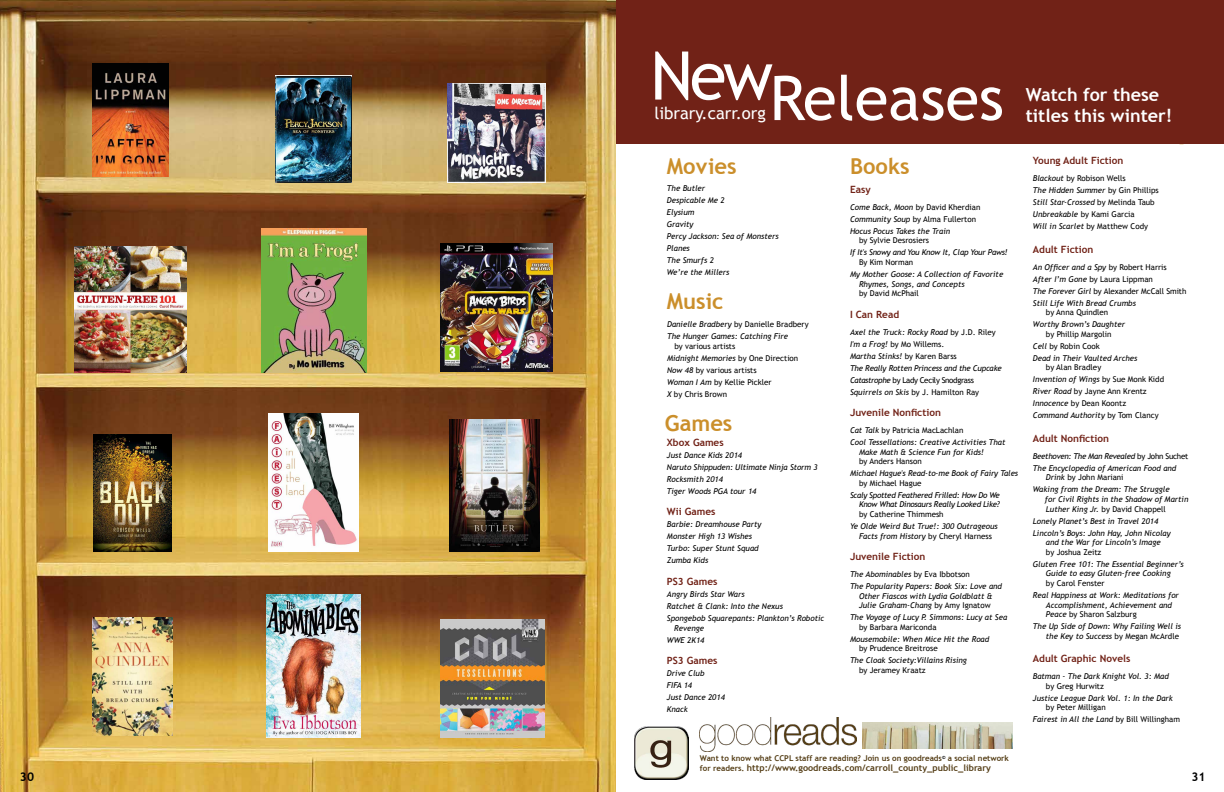
<style>
.page{position:relative;width:1224px;height:792px;background:#fff}
.page>*{position:absolute;margin:0;border:0;box-sizing:border-box;transform-origin:0 0}
.t1{font:67.1px "Trebuchet MS";color:#fff}
.t2{font:61.5px "Trebuchet MS";color:#fff}
.t3{font:700 22px "Trebuchet MS";color:#cb8f2b}
.t4{font:700 18px/21.6px "Trebuchet MS";color:#fff}
.t5{font:16.8px "Trebuchet MS";color:#fff}
.t6{font:700 12px "Trebuchet MS";color:#000}
.t7{font:700 10px "Trebuchet MS";color:#712217}
.t8{font:700 9px "Trebuchet MS";color:#543d15}
.t9{font:italic 8px/12px "Trebuchet MS";color:#000}
.t10{font:8px/12px "Trebuchet MS";color:#000}
.t11{font:italic 8px/9.6px "Trebuchet MS";letter-spacing:-.03em;color:#000;text-align:right}
.t12{font:700 8px "Trebuchet MS";color:#543d15}
.t13{font:italic 8px "Trebuchet MS";letter-spacing:-.02em;color:#000}
.s1{font-style:normal}
.s2{font-style:italic}
.s3{font-size:8px}
</style>
<div class="page">
<div style="left:583px;top:0;width:641px;height:144px;background:#712217"></div>
<img style="left:700px;top:718px;width:156px;height:33px">
<img style="left:863px;top:723px;width:150px;height:26px">
<img style="left:635px;top:726px;width:53px;height:54px">
<img style="left:0;top:0;width:616px;height:792px">
<img style="left:93px;top:63px;width:75px;height:114px">
<img style="left:93px;top:618px;width:79px;height:118px">
<img style="left:75px;top:247px;width:112px;height:126px">
<img style="left:269px;top:413px;width:89px;height:139px">
<img style="left:261px;top:229px;width:105px;height:144px">
<img style="left:441px;top:620px;width:103px;height:118px">
<img style="left:441px;top:243px;width:112px;height:129px">
<img style="left:93px;top:434px;width:78px;height:118px">
<img style="left:276px;top:75px;width:75px;height:107px">
<img style="left:447px;top:84px;width:99px;height:98px">
<img style="left:267px;top:594px;width:93px;height:144px">
<img style="left:450px;top:419px;width:89px;height:133px">
<h1 class="t1" style="left:650px;top:36px;width:124px">New</h1>
<h3 class="t5" style="left:654px;top:103px;width:113px">library.carr.org</h3>
<h2 class="t2" style="left:770px;top:62px;width:236px">Releases</h2>
<h3 class="t4" style="left:1026px;top:84px;width:148px">Watch for these titles this winter!</h3>
<h3 class="t3" style="left:667px;top:152px;width:71px">Movies</h3>
<h3 class="t3" style="left:850px;top:152px;width:61px">Books</h3>
<p class="t9" style="left:667px;top:182px;width:113px">The Butler<br>Despicable Me 2<br>Elysium<br>Gravity<br>Percy Jackson: Sea of Monsters<br>Planes<br>The Smurfs 2<br>We’re the Millers</p>
<p class="t7" style="left:850px;top:183px;width:22px">Easy</p>
<p class="t9" style="left:850px;top:201px;width:132px">Come Back, Moon <span class="s1">by David Kherdian<br></span>Community Soup <span class="s1">by Alma Fullerton<br></span>Hocus Pocus Takes the Train</p>
<p class="t10" style="left:859px;top:235px;width:72px">by Sylvie Desrosiers</p>
<p class="t13" style="left:850px;top:248px;width:159px">If It's Snowy and You Know It, Clap Your Paws!</p>
<p class="t10" style="left:859px;top:256px;width:56px">By Kim Norman</p>
<p class="t9" style="left:859px;top:269px;width:146px;line-height:9.6px;text-indent:-9px">My Mother Goose: A Collection of Favorite<br>Rhymes, Songs, and Concepts</p>
<p class="t10" style="left:859px;top:287px;width:61px">by David McPhail</p>
<p class="t7" style="left:850px;top:308px;width:51px">I Can Read</p>
<p class="t9" style="left:850px;top:326px;width:153px">Axel the Truck: Rocky Road <span class="s1">by J.D. Riley </span>I'm a Frog! <span class="s1">by Mo Willems.<br></span>Martha Stinks! <span class="s1">by Karen Barss<br></span>The Really Rotten Princess and the Cupcake Catastrophe <span class="s1">by Lady Cecily Snodgrass </span>Squirrels on Skis <span class="s1">by J. Hamilton Ray</span></p>
<p class="t7" style="left:850px;top:406px;width:92px">Juvenile Nonfiction</p>
<p class="t9" style="left:850px;top:424px;width:157px">Cat Talk <span class="s1">by Patricia MacLachlan<br></span>Cool Tessellations: Creative Activities That</p>
<p class="t9" style="left:859px;top:446px;width:126px">Make Math &amp; Science Fun for Kids!</p>
<p class="t10" style="left:859px;top:455px;width:64px">by Anders Hanson</p>
<p class="t9" style="left:850px;top:467px;width:170px">Michael Hague's Read-to-me Book of Fairy Tales</p>
<p class="t10" style="left:859px;top:477px;width:64px">by Michael Hague</p>
<p class="t11" style="left:850px;top:490px;width:151px">Scaly Spotted Feathered Frilled: How Do We<br>Know What Dinosaurs Really Looked Like?</p>
<p class="t10" style="left:859px;top:508px;width:86px">by Catherine Thimmesh</p>
<p class="t9" style="left:850px;top:521px;width:149px;line-height:9.6px;text-align:center">Ye Olde Weird But True!: 300 Outrageous<br>Facts from History <span class="s1">by Cheryl Harness</span></p>
<p class="t7" style="left:850px;top:550px;width:77px">Juvenile Fiction</p>
<p class="t9" style="left:850px;top:568px;width:154px">The Abominables <span class="s1">by Eva Ibbotson<br></span>The Popularity Papers: Book Six: Love and</p>
<p class="t9" style="left:859px;top:591px;width:135px;line-height:9.6px">Other Fiascos with Lydia Goldblatt &amp;<br>Julie Graham-Chang <span class="s1">by Amy Ignatow</span></p>
<p class="t9" style="left:850px;top:611px;width:159px">The Voyage of Lucy P. Simmons: Lucy at Sea</p>
<p class="t10" style="left:859px;top:621px;width:79px">by Barbara Mariconda</p>
<p class="t9" style="left:850px;top:633px;width:141px">Mousemobile: When Mice Hit the Road</p>
<p class="t10" style="left:859px;top:643px;width:80px">by Prudence Breitrose</p>
<p class="t9" style="left:850px;top:655px;width:118px">The Cloak Society:Villains Rising</p>
<p class="t10" style="left:859px;top:664px;width:68px">by Jeramey Kraatz</p>
<h3 class="t3" style="left:667px;top:288px;width:58px">Music</h3>
<p class="t9" style="left:667px;top:318px;width:143px">Danielle Bradbery <span class="s1">by Danielle Bradbery<br></span>The Hunger Games: Catching Fire</p>
<p class="t10" style="left:667px;top:340px;width:133px;text-indent:7px">by various artists<br><span class="s2">Midnight Memories</span> by One Direction<br><span class="s2">Now 48</span> by various artists<br><span class="s2">Woman I Am</span> by Kellie Pickler<br><span class="s2">X</span> by Chris Brown</p>
<h3 class="t3" style="left:665px;top:409px;width:69px">Games</h3>
<p class="t7" style="left:667px;top:436px;width:58px">Xbox Games</p>
<p class="t9" style="left:667px;top:449px;width:152px">Just Dance Kids 2014<br>Naruto Shippuden: Ultimate Ninja Storm 3<br>Rocksmith 2014<br>Tiger Woods PGA tour 14</p>
<p class="t7" style="left:667px;top:506px;width:50px">Wii Games</p>
<p class="t9" style="left:667px;top:519px;width:96px">Barbie: Dreamhouse Party<br>Monster High 13 Wishes<br>Turbo: Super Stunt Squad<br>Zumba Kids</p>
<p class="t7" style="left:667px;top:575px;width:52px">PS3 Games</p>
<p class="t9" style="left:667px;top:588px;width:159px">Angry Birds Star Wars<br>Ratchet &amp; Clank: Into the Nexus<br>Spongebob Squarepants: Plankton’s Robotic</p>
<p class="t9" style="left:667px;top:622px;width:39px;text-align:right">Revenge<br>WWE 2K14</p>
<p class="t7" style="left:667px;top:654px;width:52px">PS3 Games</p>
<p class="t9" style="left:667px;top:667px;width:59px">Drive Club<br>FIFA 14<br>Just Dance 2014<br>Knack</p>
<p class="t7" style="left:1033px;top:155px;width:92px">Young Adult Fiction</p>
<p class="t10" style="left:1033px;top:172px;width:127px"><span class="s2">Blackout</span> by Robison Wells<br><span class="s2">The Hidden Summer</span> by Gin Phillips<br><span class="s2">Still Star-Crossed</span> by Melinda Taub<br><span class="s2">Unbreakable</span> by Kami Garcia<br><span class="s2">Will in Scarlet</span> by Matthew Cody</p>
<p class="t7" style="left:1033px;top:243px;width:62px">Adult Fiction</p>
<p class="t9" style="left:1033px;top:261px;width:155px">An Officer and a Spy <span class="s1">by Robert Harris </span>After I’m Gone <span class="s1">by Laura Lippman<br></span>The Forever Girl <span class="s1">by Alexander McCall Smith </span>Still Life With Bread Crumbs</p>
<p class="t10" style="left:1046px;top:306px;width:64px">by Anna Quindlen</p>
<p class="t9" style="left:1033px;top:318px;width:94px">Worthy Brown’s Daughter</p>
<p class="t10" style="left:1033px;top:328px;width:106px;text-indent:13px">by Phillip Margolin<br><span class="s2">Cell</span> by Robin Cook<br><span class="s2">Dead in Their Vaulted Arches</span></p>
<p class="t10" style="left:1033px;top:362px;width:133px;text-indent:13px">by Alan Bradley<br><span class="s2">Invention of Wings</span> by Sue Monk Kidd<br><span class="s2">River Road</span> by Jayne Ann Krentz<br><span class="s2">Innocence</span> by Dean Koontz<br><span class="s2">Command Authority</span> by Tom Clancy</p>
<p class="t7" style="left:1033px;top:432px;width:78px">Adult Nonfiction</p>
<p class="t9" style="left:1033px;top:450px;width:157px">Beethoven: The Man Revealed <span class="s1">by John Suchet<br></span>The Encyclopedia of American Food and</p>
<p class="t9" style="left:1033px;top:472px;width:138px;text-indent:13px">Drink <span class="s1">by John Mariani<br></span>Waking from the Dream: The Struggle</p>
<p class="t9" style="left:1045px;top:494px;width:145px;line-height:9.6px">for Civil Rights in the Shadow of Martin<br>Luther King Jr. <span class="s1">by David Chappell</span></p>
<p class="t9" style="left:1033px;top:515px;width:139px">Lonely Planet’s Best in Travel 2014<br>Lincoln’s Boys: John Hay, John Nicolay</p>
<p class="t9" style="left:1046px;top:536px;width:116px">and the War for Lincoln’s Image</p>
<p class="t10" style="left:1046px;top:546px;width:57px">by Joshua Zeitz</p>
<p class="t9" style="left:1033px;top:559px;width:152px;line-height:9.6px;text-align:center">Gluten Free 101: The Essential Beginner’s<br>Guide to easy Gluten-free Cooking</p>
<p class="t10" style="left:1046px;top:577px;width:60px">by Carol Fenster</p>
<p class="t9" style="left:1046px;top:590px;width:135px;line-height:9.6px;text-indent:-13px">Real Happiness at Work: Meditations for<br>Accomplishment, Achievement and<br>Peace <span class="s1">by Sharon Salzburg</span></p>
<p class="t9" style="left:1033px;top:622px;width:150px;line-height:9.6px;text-align:right">The Up Side of Down: Why Failing Well is the Key to Success <span class="s1">by Megan McArdle</span></p>
<p class="t7" style="left:1033px;top:653px;width:99px">Adult Graphic Novels</p>
<p class="t9" style="left:1033px;top:670px;width:137px">Batman - The Dark Knight Vol. 3: Mad</p>
<p class="t10" style="left:1046px;top:680px;width:60px">by Greg Hurwitz</p>
<p class="t9" style="left:1033px;top:692px;width:142px">Justice League Dark Vol. 1: In the Dark</p>
<p class="t10" style="left:1033px;top:702px;width:149px;text-indent:13px">by Peter Milligan<br><span class="s2">Fairest in All the Land</span> by Bill Willingham</p>
<p class="t12" style="left:700px;top:754px;width:311px">Want to know what CCPL staff are reading? Join us on goodreads<sup>©</sup> a social network</p>
<p class="t8" style="left:700px;top:763px;width:293px"><span class="s3">for readers.</span> http://www.goodreads.com/carroll_county_public_library</p>
<h3 class="t6" style="left:20px;top:769px;width:16px">30</h3>
<h3 class="t6" style="left:1191px;top:769px;width:16px">31</h3>
</div>
